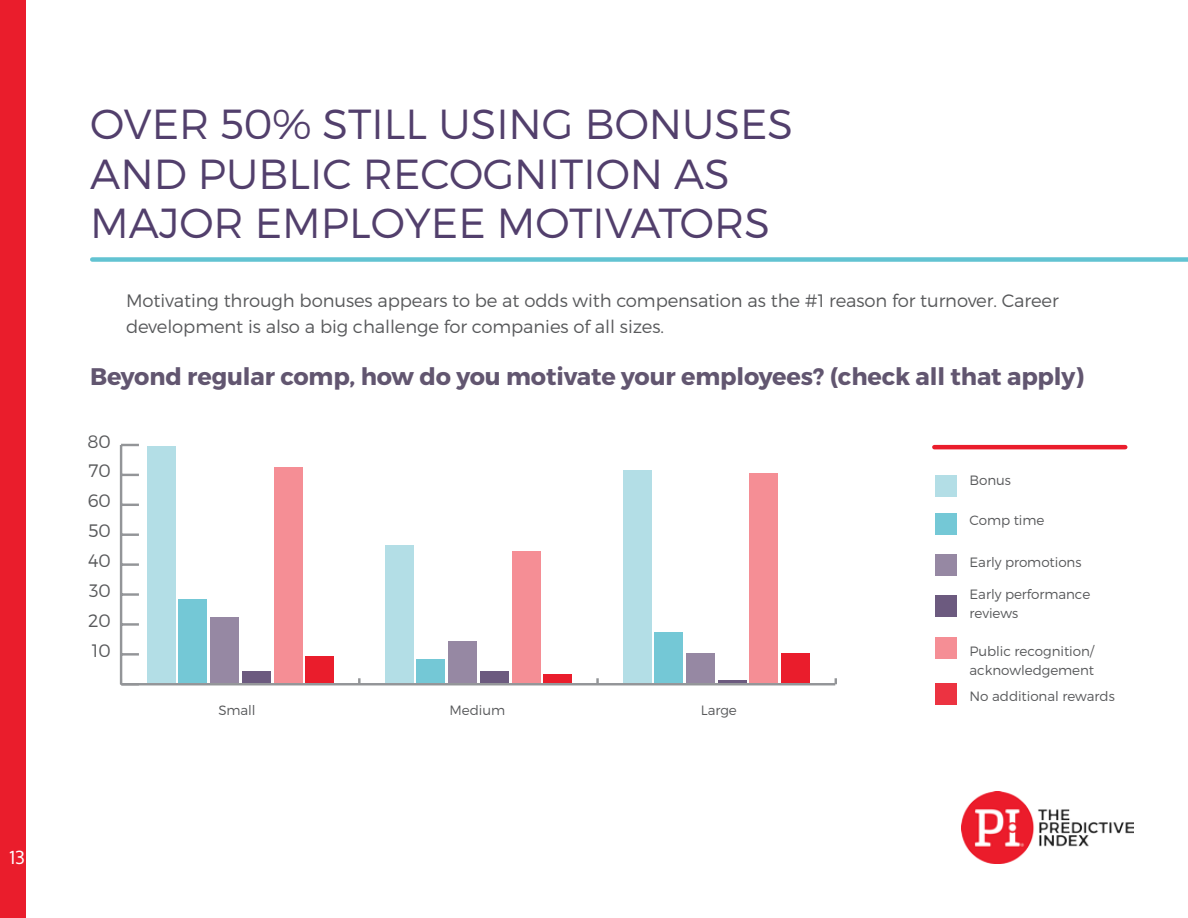
<style>
.page{position:relative;width:1188px;height:918px;background:#fff}
.page>*{position:absolute;margin:0;border:0;box-sizing:border-box;transform-origin:0 0}
.t1{font:300 42px/49.5px "Montserrat";color:#523f6c}
.t2{font:700 24px "Montserrat";letter-spacing:-.005em;color:#625670}
.t3{font:300 18px/29.8px "Montserrat";letter-spacing:-.005em;color:#58595b}
.t4{font:18px "Oxygen";color:#fff}
.t5{font:300 13.5px/18.9px "Montserrat";letter-spacing:-.005em;color:#58595b}
</style>
<div class="page">
<div style="left:0;top:0;width:26px;height:918px;background:#ea1d2c"></div>
<img style="left:961px;top:791px;width:173px;height:73px">
<div style="left:936px;top:637px;width:21px;height:22px;background:#f58e95"></div>
<div style="left:936px;top:476px;width:21px;height:21px;background:#b3dee6"></div>
<div style="left:936px;top:514px;width:21px;height:21px;background:#74c8d6"></div>
<div style="left:936px;top:595px;width:21px;height:21px;background:#6c5a7f"></div>
<div style="left:936px;top:555px;width:21px;height:21px;background:#9688a3"></div>
<div style="left:936px;top:683px;width:21px;height:21px;background:#ec3341"></div>
<hr style="left:934px;top:445px;width:191px;height:4px;background:#ea1d2c">
<div style="left:92px;top:257px;width:1096px;height:5px;background:#62c3d2"></div>
<div style="left:306px;top:656px;width:28px;height:27px;background:#ea1d2c"></div>
<div style="left:543px;top:674px;width:29px;height:9px;background:#ea1d2c"></div>
<div style="left:781px;top:653px;width:29px;height:30px;background:#ea1d2c"></div>
<div style="left:274px;top:468px;width:28px;height:215px;background:#f58e95"></div>
<div style="left:512px;top:552px;width:28px;height:131px;background:#f58e95"></div>
<div style="left:750px;top:474px;width:28px;height:209px;background:#f58e95"></div>
<div style="left:242px;top:671px;width:29px;height:12px;background:#6c5a7f"></div>
<div style="left:480px;top:671px;width:29px;height:12px;background:#6c5a7f"></div>
<hr style="left:718px;top:680px;width:28px;height:3px;background:#6c5a7f">
<div style="left:210px;top:617px;width:29px;height:66px;background:#9688a3"></div>
<div style="left:448px;top:641px;width:29px;height:42px;background:#9688a3"></div>
<div style="left:686px;top:653px;width:29px;height:30px;background:#9688a3"></div>
<div style="left:179px;top:599px;width:28px;height:84px;background:#74c8d6"></div>
<div style="left:417px;top:659px;width:28px;height:24px;background:#74c8d6"></div>
<div style="left:654px;top:632px;width:29px;height:51px;background:#74c8d6"></div>
<div style="left:147px;top:447px;width:29px;height:236px;background:#b3dee6"></div>
<div style="left:385px;top:546px;width:28px;height:137px;background:#b3dee6"></div>
<div style="left:623px;top:471px;width:28px;height:212px;background:#b3dee6"></div>
<hr style="left:122px;top:683px;width:713px;height:2px;background:#939598">
<svg style="left:358px;top:678px;width:3px;height:5px"></svg>
<svg style="left:596px;top:678px;width:3px;height:5px"></svg>
<svg style="left:835px;top:678px;width:2px;height:6px"></svg>
<hr style="left:120px;top:445px;width:2px;height:239px;background:#939598">
<hr style="left:121px;top:653px;width:18px;height:3px;background:#939598">
<hr style="left:121px;top:623px;width:18px;height:3px;background:#939598">
<hr style="left:121px;top:593px;width:18px;height:3px;background:#939598">
<hr style="left:121px;top:563px;width:18px;height:3px;background:#939598">
<hr style="left:121px;top:533px;width:18px;height:3px;background:#939598">
<svg style="left:122px;top:504px;width:17px;height:2px"></svg>
<svg style="left:122px;top:474px;width:17px;height:2px"></svg>
<svg style="left:121px;top:444px;width:18px;height:2px"></svg>
<p class="t4" style="left:9px;top:847px;width:17px">13</p>
<h1 class="t1" style="left:90px;top:99px;width:705px">OVER 50% STILL USING BONUSES<br>AND PUBLIC RECOGNITION AS<br>MAJOR EMPLOYEE MOTIVATORS</h1>
<p class="t3" style="left:126px;top:288px;width:934px;line-height:25.5px">Motivating through bonuses appears to be at odds with compensation as the #1 reason for turnover. Career development is also a big challenge for companies of all sizes.</p>
<h2 class="t2" style="left:90px;top:362px;width:995px">Beyond regular comp, how do you motivate your employees? (check all that apply)</h2>
<p class="t3" style="left:88px;top:426px;width:25px;text-align:justify">80<br>70<br>60<br>50<br>40<br>30<br>20<br>10</p>
<p class="t5" style="left:218px;top:701px;width:39px">Small</p>
<p class="t5" style="left:450px;top:701px;width:57px">Medium</p>
<p class="t5" style="left:701px;top:701px;width:38px">Large</p>
<p class="t5" style="left:970px;top:470px;width:43px">Bonus</p>
<p class="t5" style="left:970px;top:510px;width:76px">Comp time</p>
<p class="t5" style="left:970px;top:552px;width:113px">Early promotions</p>
<p class="t5" style="left:970px;top:585px;width:122px">Early performance reviews</p>
<p class="t5" style="left:970px;top:642px;width:126px">Public recognition/ acknowledgement</p>
<p class="t5" style="left:970px;top:687px;width:147px">No additional rewards</p>
</div>
